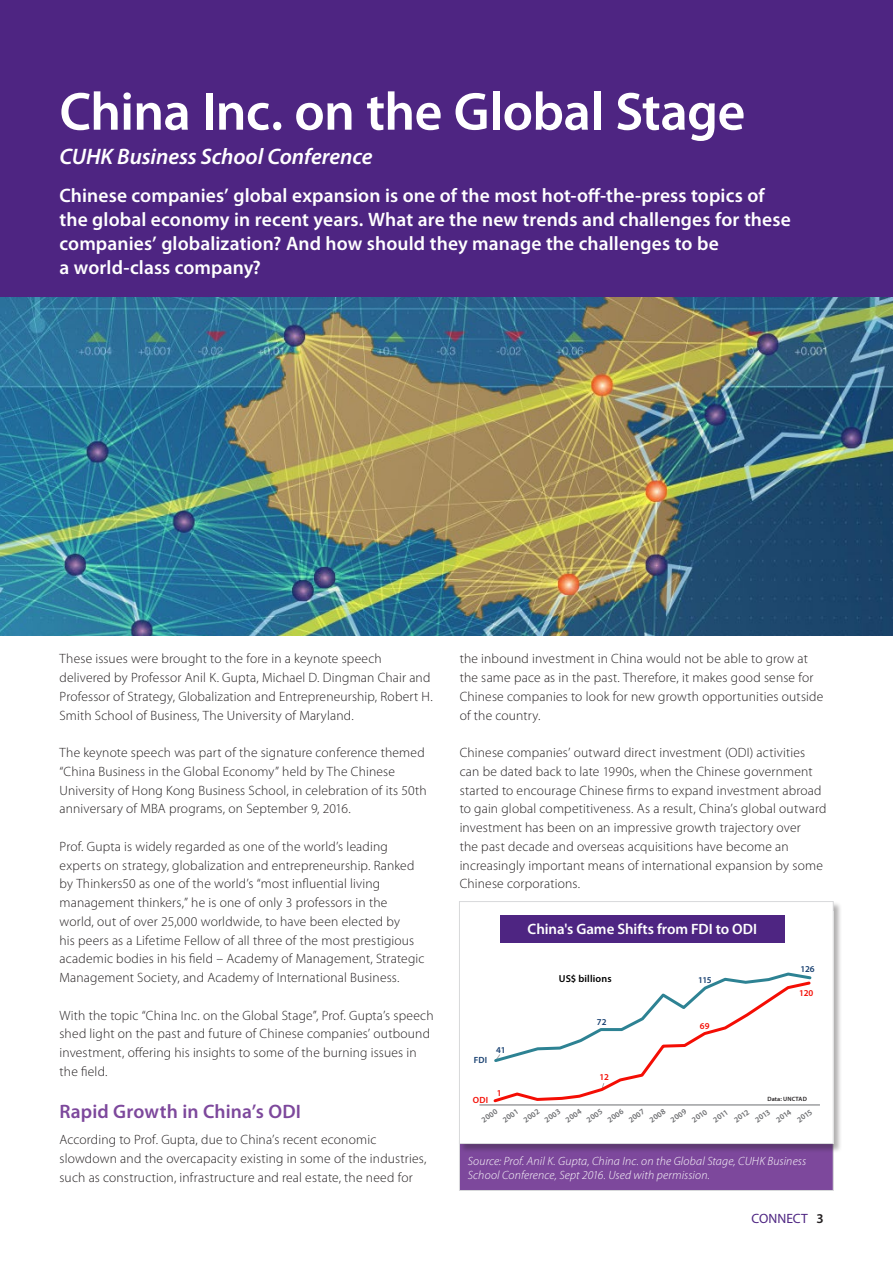
<style>
.page{position:relative;width:893px;height:1263px;background:#fff}
.page>*{position:absolute;margin:0;border:0;box-sizing:border-box;transform-origin:0 0}
.t1{font:600 54px "Myriad Pro";letter-spacing:-.015em;color:#fff}
.t2{font:italic 600 22.5px "Myriad Pro";letter-spacing:-.005em;color:#fff}
.t3{font:600 19.5px/24px "Myriad Pro";letter-spacing:.005em;color:#fff}
.t4{font:600 19.5px "Myriad Pro";letter-spacing:.005em;color:#7d489c}
.t5{font:600 15px "Myriad Pro";color:#fff}
.t6{font:300 13.5px/18.8px "Myriad Pro";letter-spacing:.01em;color:#231f20}
.t7{font:13.5px "Myriad Pro";letter-spacing:.005em;color:#4e2582}
.t8{font:italic 300 12px/13.5px "Myriad Pro";letter-spacing:.015em;color:#fff}
.t9{font:600 10.2px "Myriad Pro";letter-spacing:.015em;color:#000}
.t10{font:600 9px "Myriad Pro";letter-spacing:-.015em;color:#173f70}
.t11{font:600 9px "Myriad Pro";letter-spacing:.01em;color:#f40d04}
.t12{font:600 7.95px "Myriad Pro";color:#6d6e71}
.t13{font:600 6.15px "Myriad Pro";letter-spacing:.02em;color:#231f20}
.s1{font-weight:600;color:#231f20}
</style>
<div class="page">
<img style="left:0;top:297px;width:893px;height:339px">
<div style="left:0;top:0;width:893px;height:297px;background:#4e2582"></div>
<div style="left:459px;top:1140px;width:374px;height:51px;background:#7d489c;border:1px solid #d8d9db"></div>
<div style="left:459px;top:901px;width:383px;height:252px;background:#231f20;opacity:.35"></div>
<div style="left:459px;top:901px;width:374px;height:242px;background:#fff"></div>
<hr style="left:479px;top:1104px;width:341px;height:1px;background:#6d6e71">
<svg style="left:493px;top:972px;width:319px;height:131px"></svg>
<div style="left:459px;top:901px;width:374px;height:243px;border:1px solid #d8d9db"></div>
<div style="left:500px;top:915px;width:284px;height:27px;background:#4e2582"></div>
<h1 class="t1" style="left:60px;top:77px;width:687px">China Inc. on the Global Stage</h1>
<h2 class="t2" style="left:60px;top:142px;width:314px">CUHK Business School Conference</h2>
<p class="t3" style="left:60px;top:183px;width:733px">Chinese companies’ global expansion is one of the most hot-off-the-press topics of the global economy in recent years. What are the new trends and challenges for these companies’ globalization? And how should they manage the challenges to be<br>a world-class company?</p>
<p class="t6" style="left:60px;top:649px;width:375px">These issues were brought to the fore in a keynote speech delivered by Professor Anil K. Gupta, Michael D. Dingman Chair and Professor of Strategy, Globalization and Entrepreneurship, Robert H.<br>Smith School of Business, The University of Maryland.</p>
<p class="t6" style="left:60px;top:743px;width:369px">The keynote speech was part of the signature conference themed “China Business in the Global Economy” held by The Chinese University of Hong Kong Business School, in celebration of its 50th anniversary of MBA programs, on September 9, 2016.</p>
<p class="t6" style="left:60px;top:837px;width:367px">Prof. Gupta is widely regarded as one of the world’s leading experts on strategy, globalization and entrepreneurship. Ranked by Thinkers50 as one of the world’s “most influential living management thinkers,” he is one of only 3 professors in the world, out of over 25,000 worldwide, to have been elected by<br>his peers as a Lifetime Fellow of all three of the most prestigious academic bodies in his field – Academy of Management, Strategic Management Society, and Academy of International Business.</p>
<p class="t6" style="left:60px;top:1006px;width:376px">With the topic “China Inc. on the Global Stage”, Prof. Gupta’s speech shed light on the past and future of Chinese companies’ outbound investment, offering his insights to some of the burning issues in the field.</p>
<h3 class="t4" style="left:60px;top:1099px;width:243px">Rapid Growth in China’s ODI</h3>
<p class="t6" style="left:60px;top:1130px;width:368px">According to Prof. Gupta, due to China’s recent economic slowdown and the overcapacity existing in some of the industries, such as construction, infrastructure and real estate, the need for</p>
<p class="t6" style="left:460px;top:649px;width:365px">the inbound investment in China would not be able to grow at the same pace as in the past. Therefore, it makes good sense for Chinese companies to look for new growth opportunities outside of the country.</p>
<p class="t6" style="left:460px;top:743px;width:368px">Chinese companies’ outward direct investment (ODI) activities can be dated back to late 1990s, when the Chinese government started to encourage Chinese firms to expand investment abroad to gain global competitiveness. As a result, China’s global outward investment has been on an impressive growth trajectory over<br>the past decade and overseas acquisitions have become an increasingly important means of international expansion by some Chinese corporations.</p>
<p class="t5" style="left:528px;top:919px;width:231px">China's Game Shifts from FDI to ODI</p>
<p class="t10" style="left:474px;top:1054px;width:15px">FDI</p>
<p class="t11" style="left:473px;top:1094px;width:17px">ODI</p>
<p class="t10" style="left:496px;top:1044px;width:11px">41</p>
<p class="t11" style="left:497px;top:1087px;width:6px">1</p>
<p class="t9" style="left:559px;top:972px;width:54px">US$ billions</p>
<p class="t10" style="left:597px;top:1016px;width:11px">72</p>
<p class="t11" style="left:600px;top:1071px;width:11px">12</p>
<p class="t10" style="left:698px;top:974px;width:15px">115</p>
<p class="t11" style="left:700px;top:1020px;width:11px">69</p>
<p class="t10" style="left:801px;top:963px;width:16px">126</p>
<p class="t11" style="left:799px;top:987px;width:16px">120</p>
<p class="t13" style="left:767px;top:1095px;width:41px">Data: UNCTAD</p>
<p class="t12" style="left:479px;top:1116px;width:19px;rotate:-35deg">2000</p>
<p class="t12" style="left:501px;top:1116px;width:19px;rotate:-35deg">2001</p>
<p class="t12" style="left:521px;top:1116px;width:19px;rotate:-35deg">2002</p>
<p class="t12" style="left:542px;top:1116px;width:19px;rotate:-35deg">2003</p>
<p class="t12" style="left:563px;top:1116px;width:19px;rotate:-35deg">2004</p>
<p class="t12" style="left:584px;top:1116px;width:19px;rotate:-35deg">2005</p>
<p class="t12" style="left:605px;top:1116px;width:19px;rotate:-35deg">2006</p>
<p class="t12" style="left:627px;top:1116px;width:19px;rotate:-35deg">2007</p>
<p class="t12" style="left:647px;top:1116px;width:19px;rotate:-35deg">2008</p>
<p class="t12" style="left:668px;top:1116px;width:19px;rotate:-35deg">2009</p>
<p class="t12" style="left:690px;top:1116px;width:18px;rotate:-35deg">2010</p>
<p class="t12" style="left:711px;top:1116px;width:18px;rotate:-35deg">2011</p>
<p class="t12" style="left:732px;top:1116px;width:18px;rotate:-35deg">2012</p>
<p class="t12" style="left:753px;top:1116px;width:18px;rotate:-35deg">2013</p>
<p class="t12" style="left:774px;top:1116px;width:18px;rotate:-35deg">2014</p>
<p class="t12" style="left:795px;top:1116px;width:18px;rotate:-35deg">2015</p>
<p class="t8" style="left:468px;top:1154px;width:340px">Source: Prof. Anil K. Gupta, China Inc. on the Global Stage, CUHK Business<br>School Conference, Sept 2016. Used with permission.</p>
<p class="t7" style="left:751px;top:1210px;width:74px">CONNECT <span class="s1">3</span></p>
</div>
